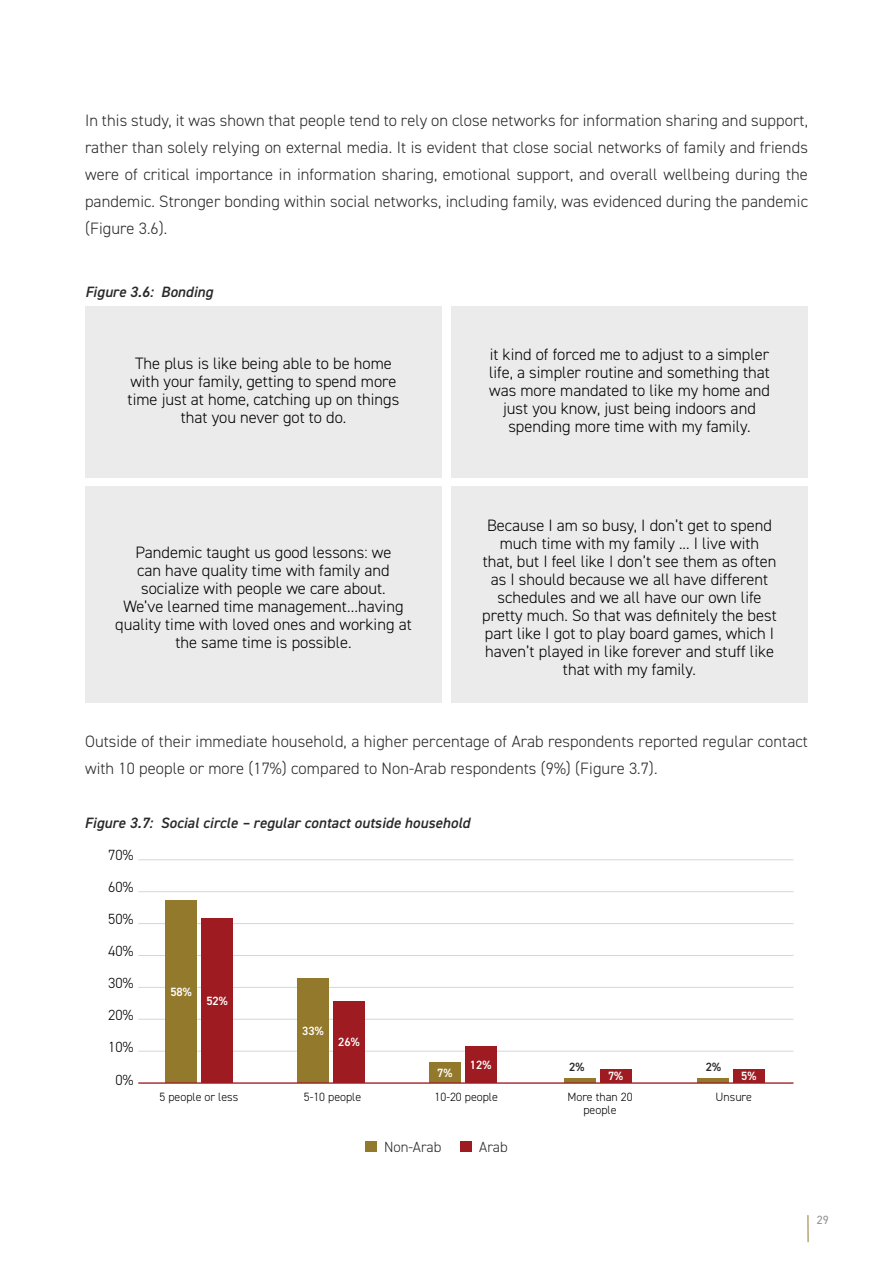
<style>
.page{position:relative;width:893px;height:1263px;background:#fff}
.page>*{position:absolute;margin:0;border:0;box-sizing:border-box;transform-origin:0 0}
.t1{font:300 16.5px/18px "DIN2014";color:#000;text-align:center}
.t2{font:300 16.5px/27px "DIN2014";letter-spacing:.005em;color:#292929;text-align:justify}
.t3{font:italic 600 15px "DIN2014";letter-spacing:.005em;color:#292929}
.t4{font:300 14.7px/32.1px "DIN2014";color:#000;text-align:center}
.t5{font:300 14.7px "DIN2014";color:#292929}
.t6{font:300 12px "DIN2014";color:#000}
.t7{font:600 12px "DIN2014";color:#fff}
.t8{font:600 12px "DIN2014";color:#292929}
.t9{font:12px "DIN2014";color:#939393}
</style>
<div class="page">
<svg style="left:808px;top:1215px;width:1px;height:27px"></svg>
<div style="left:85px;top:306px;width:357px;height:171px;background:#ebebeb"></div>
<div style="left:85px;top:486px;width:357px;height:216px;background:#ebebeb"></div>
<div style="left:451px;top:306px;width:357px;height:171px;background:#ebebeb"></div>
<div style="left:451px;top:486px;width:357px;height:216px;background:#ebebeb"></div>
<hr style="left:138px;top:1051px;width:655px;height:1px;background:#d6d6d6">
<hr style="left:138px;top:987px;width:655px;height:1px;background:#d6d6d6">
<hr style="left:138px;top:1019px;width:655px;height:1px;background:#d6d6d6">
<hr style="left:138px;top:923px;width:655px;height:1px;background:#d6d6d6">
<hr style="left:138px;top:955px;width:655px;height:1px;background:#d6d6d6">
<hr style="left:138px;top:891px;width:655px;height:1px;background:#d6d6d6">
<hr style="left:138px;top:859px;width:655px;height:1px;background:#d6d6d6">
<div style="left:165px;top:900px;width:32px;height:182px;background:#93792b"></div>
<div style="left:297px;top:978px;width:32px;height:104px;background:#93792b"></div>
<div style="left:429px;top:1062px;width:31px;height:20px;background:#93792b"></div>
<div style="left:600px;top:1069px;width:31px;height:13px;background:#9e1b21"></div>
<div style="left:733px;top:1069px;width:31px;height:13px;background:#9e1b21"></div>
<div style="left:201px;top:918px;width:32px;height:164px;background:#9e1b21"></div>
<div style="left:333px;top:1001px;width:31px;height:81px;background:#9e1b21"></div>
<div style="left:465px;top:1046px;width:31px;height:36px;background:#9e1b21"></div>
<hr style="left:564px;top:1078px;width:31px;height:4px;background:#93792b">
<hr style="left:697px;top:1078px;width:31px;height:4px;background:#93792b">
<hr style="left:138px;top:1082px;width:655px;height:2px;background:#9e1b21">
<div style="left:365px;top:1141px;width:11px;height:10px;background:#93792b"></div>
<div style="left:461px;top:1141px;width:11px;height:10px;background:#9e1b21"></div>
<p class="t2" style="left:85px;top:107px;width:724px">In this study, it was shown that people tend to rely on close networks for information sharing and support, rather than solely relying on external media. It is evident that close social networks of family and friends were of critical importance in information sharing, emotional support, and overall wellbeing during the pandemic. Stronger bonding within social networks, including family, was evidenced during the pandemic (Figure 3.6).</p>
<p class="t3" style="left:85px;top:282px;width:129px">Figure 3.6: Bonding</p>
<p class="t1" style="left:128px;top:354px;width:273px">The plus is like being able to be home with your family, getting to spend more time just at home, catching up on things that you never got to do.</p>
<p class="t1" style="left:489px;top:345px;width:282px">it kind of forced me to adjust to a simpler life, a simpler routine and something that was more mandated to like my home and just you know, just being indoors and spending more time with my family.</p>
<p class="t1" style="left:115px;top:543px;width:298px">Pandemic taught us good lessons: we<br>can have quality time with family and socialize with people we care about.<br>We’ve learned time management…having quality time with loved ones and working at the same time is possible.</p>
<p class="t1" style="left:482px;top:516px;width:296px">Because I am so busy, I don’t get to spend much time with my family ... I live with<br>that, but I feel like I don’t see them as often as I should because we all have different schedules and we all have our own life pretty much. So that was definitely the best part like I got to play board games, which I haven’t played in like forever and stuff like that with my family.</p>
<p class="t2" style="left:85px;top:728px;width:724px">Outside of their immediate household, a higher percentage of Arab respondents reported regular contact with 10 people or more (17%) compared to Non-Arab respondents (9%) (Figure 3.7).</p>
<p class="t3" style="left:85px;top:813px;width:387px">Figure 3.7: Social circle – regular contact outside household</p>
<p class="t4" style="left:108px;top:838px;width:27px">70%<br>60%<br>50%<br>40%<br>30%<br>20%<br>10%<br>0%</p>
<p class="t6" style="left:160px;top:1089px;width:80px">5 people or less</p>
<p class="t6" style="left:304px;top:1089px;width:59px">5-10 people</p>
<p class="t6" style="left:435px;top:1089px;width:65px">10-20 people</p>
<p class="t6" style="left:567px;top:1089px;width:67px">More than 20</p>
<p class="t6" style="left:715px;top:1089px;width:38px">Unsure</p>
<p class="t6" style="left:583px;top:1103px;width:35px">people</p>
<p class="t7" style="left:170px;top:984px;width:23px">58%</p>
<p class="t7" style="left:206px;top:993px;width:23px">52%</p>
<p class="t7" style="left:302px;top:1023px;width:23px">33%</p>
<p class="t7" style="left:338px;top:1034px;width:23px">26%</p>
<p class="t7" style="left:470px;top:1057px;width:23px">12%</p>
<p class="t8" style="left:569px;top:1059px;width:17px">2%</p>
<p class="t8" style="left:706px;top:1059px;width:17px">2%</p>
<p class="t7" style="left:437px;top:1065px;width:17px">7%</p>
<p class="t7" style="left:608px;top:1068px;width:17px">7%</p>
<p class="t7" style="left:741px;top:1068px;width:17px">5%</p>
<p class="t5" style="left:384px;top:1138px;width:59px">Non-Arab</p>
<p class="t5" style="left:479px;top:1138px;width:30px">Arab</p>
<p class="t9" style="left:817px;top:1212px;width:13px">29</p>
</div>
